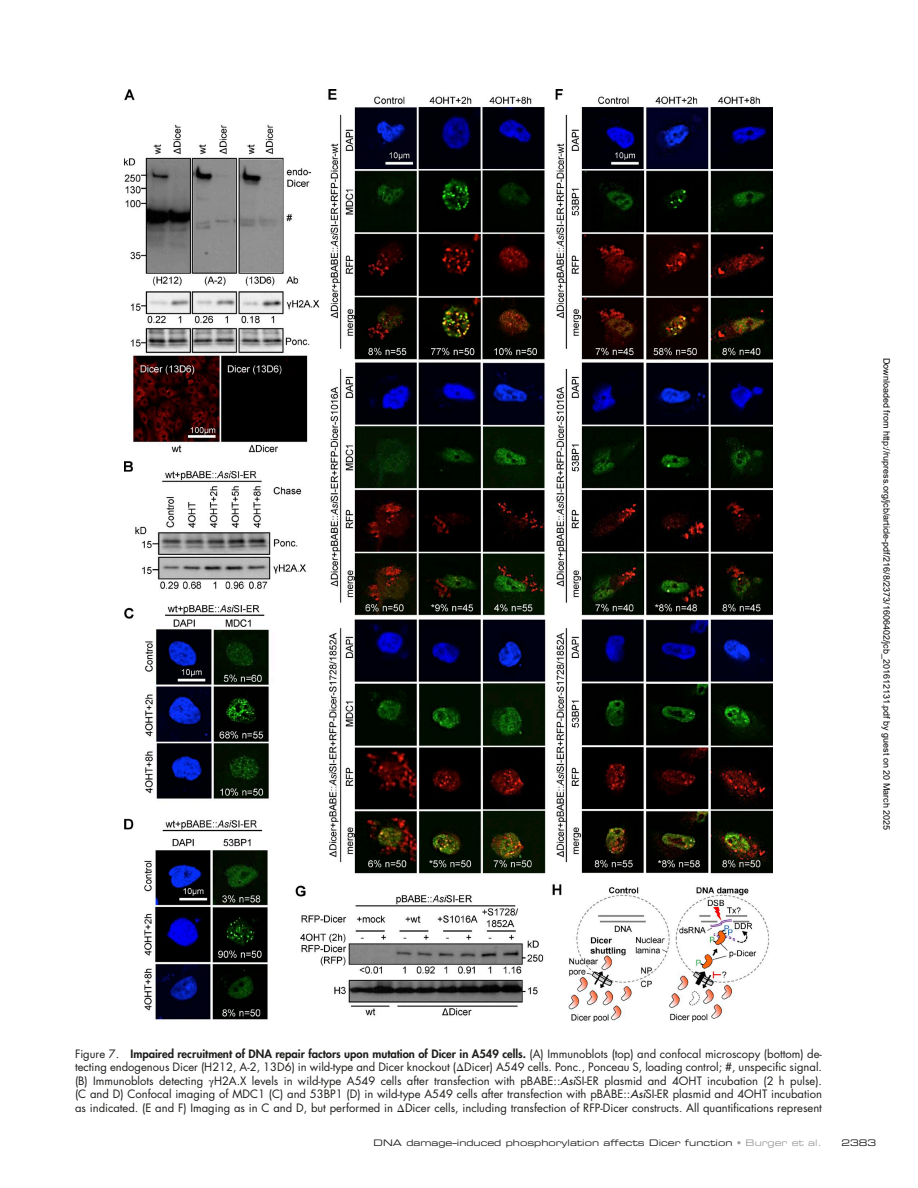
<style>
.page{position:relative;width:918px;height:1188px;background:#fff}
.page>*{position:absolute;margin:0;border:0;box-sizing:border-box;transform-origin:0 0}
.t1{font:11.25px/13.5px "Futura Std";color:#1d1d1b;text-align:justify}
.t2{font:9px "Arial";color:#000}
.t3{font:9px "Eurostile LT Std Ex 2";color:#1d1d1b}
.s1{font-weight:800}
.s2{font-family:"STIX General"}
.s3{font-weight:500;font-style:italic}
.s4{color:#9d9d9d}
</style>
<div class="page">
<img style="left:124px;top:90px;width:649px;height:932px">
<p class="t2" style="left:890px;top:358px;width:474px;rotate:90deg">Downloaded from http://rupress.org/jcb/article-pdf/216/8/2373/1606402/jcb_201612131.pdf by guest on 20 March 2025</p>
<p class="t1" style="left:75px;top:1047px;width:749px">Figure 7. <span class="s1">Impaired recruitment of DNA repair factors upon mutation of Dicer in A549 cells.</span> (A) Immunoblots (top) and confocal microscopy (bottom) de&shy;tecting endogenous Dicer (H212, A-2, 13D6) in wild-type and Dicer knockout (<span class="s2">Δ</span>Dicer) A549 cells. Ponc., Ponceau S, loading control; #, unspecific signal. (B) Immunoblots detecting <span class="s2">γ</span>H2A.X levels in wild-type A549 cells after transfection with pBABE::<span class="s3">Asi</span>SI-ER plasmid and 4OHT incubation (2 h pulse). (C and D) Confocal imaging of MDC1 (C) and 53BP1 (D) in wild-type A549 cells after transfection with pBABE::<span class="s3">Asi</span>SI-ER plasmid and 4OHT incubation as indicated. (E and F) Imaging as in C and D, but performed in <span class="s2">Δ</span>Dicer cells, including transfection of RFP-Dicer constructs. All quantifications represent</p>
<p class="t3" style="left:374px;top:1136px;width:450px">DNA damage–induced phosphorylation affects Dicer function <span class="s4">• Burger et al.</span></p>
<p class="t3" style="left:841px;top:1136px;width:36px">2383</p>
</div>
